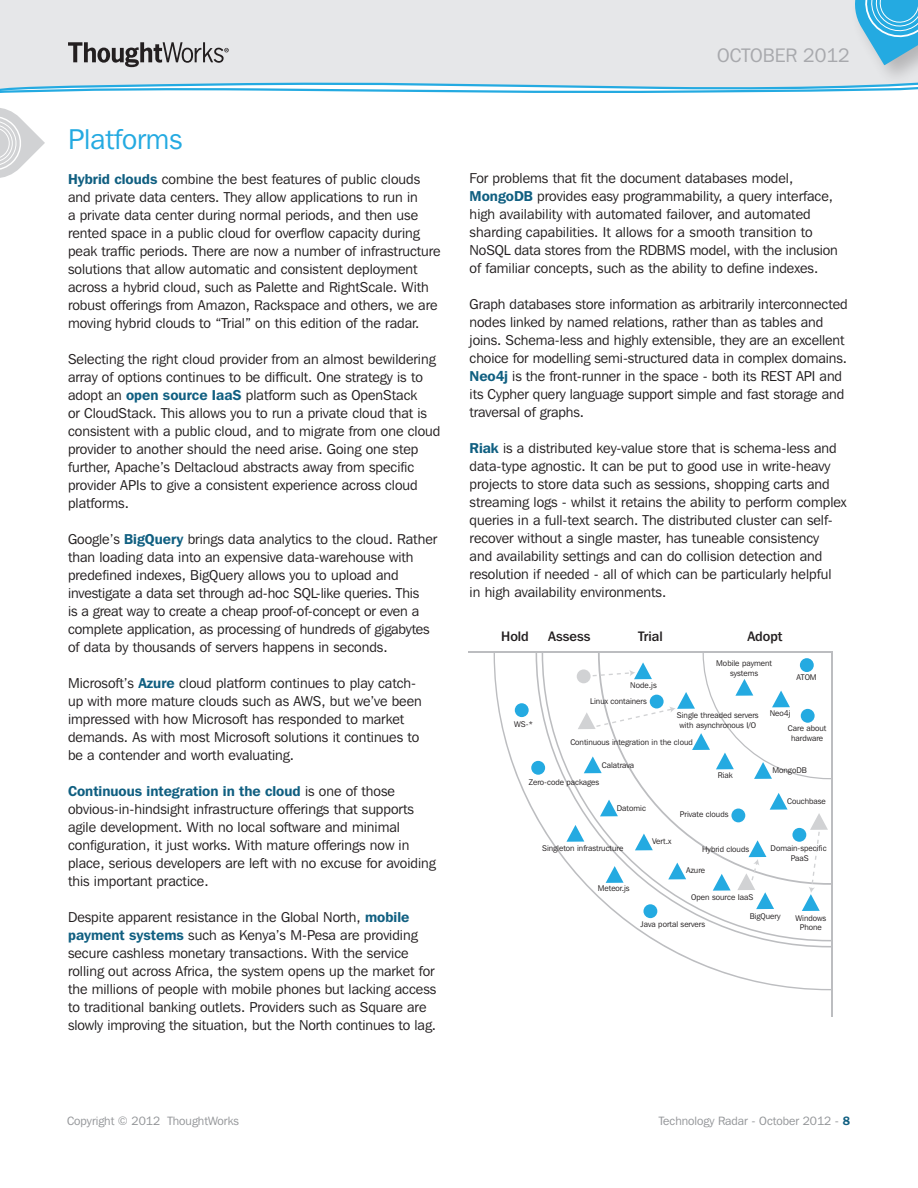
<style>
.page{position:relative;width:918px;height:1188px;background:#fff}
.page>*{position:absolute;margin:0;border:0;box-sizing:border-box;transform-origin:0 0}
.t1{font:28.5px "Franklin Gothic IT Cby BT";color:#24aae1}
.t2{font:19.5px "Franklin Gothic IT Cby BT";color:#a8a9ad}
.t3{font:14.25px/18px "Franklin Gothic IT Cby BT";color:#231f20}
.t4{font:500 13.65px "Franklin Gothic IT Cby BT";color:#231f20}
.t5{font:12px "Franklin Gothic IT Cby BT";color:#939598}
.t6{font:8.25px/9.9px "Franklin Gothic IT Cby BT";color:#231f20;text-align:center}
.s1{font-weight:600;color:#105f81}
</style>
<div class="page">
<hr style="left:832px;top:651px;width:1px;height:366px;background:#bcbdc0">
<hr style="left:469px;top:651px;width:364px;height:2px;background:#bcbdc0">
<svg style="left:494px;top:653px;width:338px;height:337px"></svg>
<div style="left:643px;top:904px;width:14px;height:14px;background:#24aae1;border-radius:50%"></div>
<div style="left:792px;top:828px;width:14px;height:14px;background:#24aae1;border-radius:50%"></div>
<div style="left:731px;top:809px;width:14px;height:13px;background:#24aae1;border-radius:50%"></div>
<div style="left:531px;top:761px;width:14px;height:14px;background:#24aae1;border-radius:50%"></div>
<div style="left:515px;top:703px;width:14px;height:14px;background:#24aae1;border-radius:50%"></div>
<svg style="left:713px;top:874px;width:18px;height:17px"></svg>
<svg style="left:668px;top:863px;width:18px;height:16px"></svg>
<svg style="left:770px;top:793px;width:18px;height:17px"></svg>
<svg style="left:635px;top:834px;width:18px;height:16px"></svg>
<svg style="left:606px;top:866px;width:18px;height:17px"></svg>
<svg style="left:566px;top:825px;width:18px;height:17px"></svg>
<svg style="left:600px;top:800px;width:18px;height:16px"></svg>
<svg style="left:737px;top:840px;width:37px;height:69px"></svg>
<svg style="left:578px;top:653px;width:254px;height:126px"></svg>
<svg style="left:802px;top:813px;width:26px;height:98px"></svg>
<svg style="left:0;top:108px;width:45px;height:70px"></svg>
<div style="left:0;top:0;width:850px;height:81px;background:#e6e7e9"></div>
<svg style="left:68px;top:42px;width:161px;height:25px;background:#a7a6a8"></svg>
<div style="left:850px;top:0;width:68px;height:87px;background:#231f20;opacity:.25"></div>
<svg style="left:849px;top:0;width:69px;height:65px;background:#6ec0e2"></svg>
<svg style="left:0;top:81px;width:918px;height:12px"></svg>
<h1 class="t1" style="left:68px;top:122px;width:116px">Platforms</h1>
<p class="t3" style="left:68px;top:170px;width:374px"><span class="s1">Hybrid clouds</span> combine the best features of public clouds and private data centers. They allow applications to run in<br>a private data center during normal periods, and then use rented space in a public cloud for overflow capacity during peak traffic periods. There are now a number of infrastructure solutions that allow automatic and consistent deployment across a hybrid cloud, such as Palette and RightScale. With robust offerings from Amazon, Rackspace and others, we are moving hybrid clouds to “Trial” on this edition of the radar.</p>
<p class="t3" style="left:68px;top:349px;width:374px">Selecting the right cloud provider from an almost bewildering array of options continues to be difficult. One strategy is to adopt an <span class="s1">open source IaaS</span> platform such as OpenStack<br>or CloudStack. This allows you to run a private cloud that is consistent with a public cloud, and to migrate from one cloud provider to another should the need arise. Going one step further, Apache’s Deltacloud abstracts away from specific provider APIs to give a consistent experience across cloud platforms.</p>
<p class="t3" style="left:68px;top:529px;width:371px">Google’s <span class="s1">BigQuery</span> brings data analytics to the cloud. Rather than loading data into an expensive data-warehouse with predefined indexes, BigQuery allows you to upload and investigate a data set through ad-hoc SQL-like queries. This<br>is a great way to create a cheap proof-of-concept or even a complete application, as processing of hundreds of gigabytes of data by thousands of servers happens in seconds.</p>
<p class="t3" style="left:68px;top:673px;width:355px">Microsoft’s <span class="s1">Azure</span> cloud platform continues to play catch&shy;up with more mature clouds such as AWS, but we’ve been impressed with how Microsoft has responded to market demands. As with most Microsoft solutions it continues to be a contender and worth evaluating.</p>
<p class="t3" style="left:68px;top:781px;width:369px"><span class="s1">Continuous integration in the cloud</span> is one of those obvious-in-hindsight infrastructure offerings that supports agile development. With no local software and minimal configuration, it just works. With mature offerings now in place, serious developers are left with no excuse for avoiding this important practice.</p>
<p class="t3" style="left:68px;top:907px;width:370px">Despite apparent resistance in the Global North, <span class="s1">mobile payment systems</span> such as Kenya’s M-Pesa are providing secure cashless monetary transactions. With the service rolling out across Africa, the system opens up the market for the millions of people with mobile phones but lacking access to traditional banking outlets. Providers such as Square are slowly improving the situation, but the North continues to lag.</p>
<h2 class="t2" style="left:717px;top:44px;width:134px">OCTOBER 2012</h2>
<p class="t3" style="left:470px;top:169px;width:370px">For problems that fit the document databases model, <span class="s1">MongoDB</span> provides easy programmability, a query interface, high availability with automated failover, and automated sharding capabilities. It allows for a smooth transition to NoSQL data stores from the RDBMS model, with the inclusion of familiar concepts, such as the ability to define indexes.</p>
<p class="t3" style="left:470px;top:295px;width:380px">Graph databases store information as arbitrarily interconnected nodes linked by named relations, rather than as tables and joins. Schema-less and highly extensible, they are an excellent choice for modelling semi-structured data in complex domains.<br><span class="s1">Neo4j</span> is the front-runner in the space - both its REST API and its Cypher query language support simple and fast storage and traversal of graphs.</p>
<p class="t3" style="left:470px;top:439px;width:379px"><span class="s1">Riak</span> is a distributed key-value store that is schema-less and data-type agnostic. It can be put to good use in write-heavy projects to store data such as sessions, shopping carts and streaming logs - whilst it retains the ability to perform complex queries in a full-text search. The distributed cluster can self&shy;recover without a single master, has tuneable consistency<br>and availability settings and can do collision detection and resolution if needed - all of which can be particularly helpful<br>in high availability environments.</p>
<p class="t4" style="left:501px;top:627px;width:29px">Hold</p>
<p class="t4" style="left:548px;top:627px;width:44px">Assess</p>
<p class="t4" style="left:638px;top:627px;width:26px">Trial</p>
<p class="t4" style="left:747px;top:627px;width:37px">Adopt</p>
<p class="t6" style="left:797px;top:672px;width:22px">ATOM</p>
<p class="t6" style="left:716px;top:659px;width:57px">Mobile payment systems</p>
<p class="t6" style="left:770px;top:708px;width:22px">Neo4j</p>
<p class="t6" style="left:630px;top:680px;width:28px">Node.js</p>
<p class="t6" style="left:590px;top:697px;width:58px">Linux containers</p>
<p class="t6" style="left:677px;top:710px;width:83px">Single threaded servers with asynchronous I/O</p>
<p class="t6" style="left:514px;top:719px;width:20px">WS-*</p>
<p class="t6" style="left:788px;top:723px;width:40px">Care about hardware</p>
<p class="t6" style="left:570px;top:737px;width:124px">Continuous integration in the cloud</p>
<p class="t6" style="left:602px;top:760px;width:34px">Calatrava</p>
<p class="t6" style="left:617px;top:803px;width:31px">Datomic</p>
<p class="t6" style="left:772px;top:765px;width:36px">MongoDB</p>
<p class="t6" style="left:718px;top:770px;width:16px">Riak</p>
<p class="t6" style="left:529px;top:777px;width:72px">Zero-code packages</p>
<p class="t6" style="left:787px;top:796px;width:40px">Couchbase</p>
<p class="t6" style="left:680px;top:810px;width:50px">Private clouds</p>
<p class="t6" style="left:702px;top:844px;width:48px">Hybrid clouds</p>
<p class="t6" style="left:652px;top:836px;width:21px">Vert.x</p>
<p class="t6" style="left:542px;top:843px;width:83px">Singleton infrastructure</p>
<p class="t6" style="left:598px;top:883px;width:33px">Meteor.js</p>
<p class="t6" style="left:771px;top:843px;width:58px">Domain-specific<br>PaaS</p>
<p class="t6" style="left:686px;top:865px;width:20px">Azure</p>
<p class="t6" style="left:691px;top:892px;width:64px">Open source IaaS</p>
<p class="t6" style="left:750px;top:911px;width:32px">BigQuery</p>
<p class="t6" style="left:795px;top:913px;width:32px">Windows<br>Phone</p>
<p class="t6" style="left:641px;top:919px;width:66px">Java portal servers</p>
<p class="t5" style="left:67px;top:1113px;width:173px">Copyright © 2012 ThoughtWorks</p>
<p class="t5" style="left:659px;top:1114px;width:193px">Technology Radar - October 2012 - <span class="s1">8</span></p>
</div>
